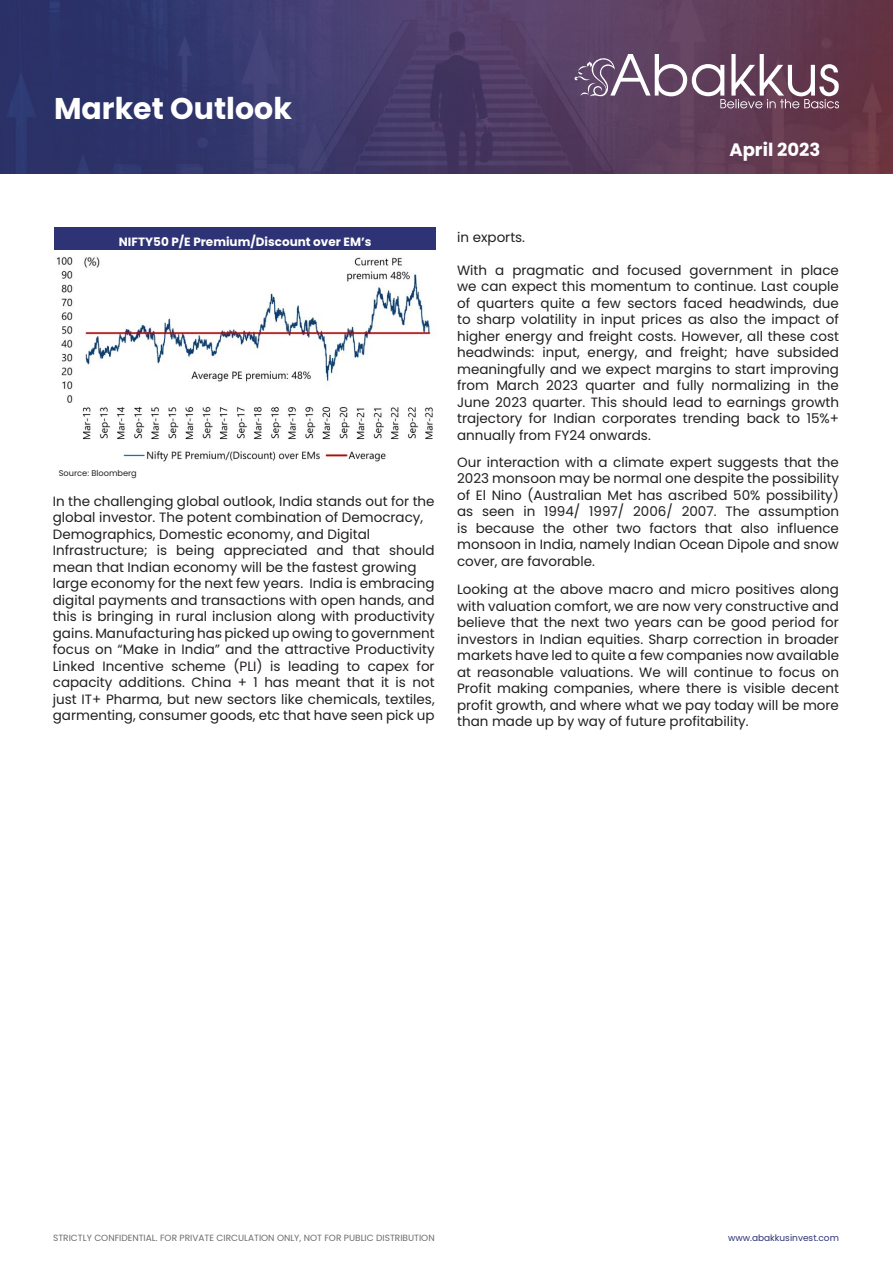
<style>
.page{position:relative;width:893px;height:1263px;background:#fff}
.page>*{position:absolute;margin:0;border:0;box-sizing:border-box;transform-origin:0 0}
.t1{font:700 30px "Poppins";color:#fff}
.t2{font:700 18px "Poppins";color:#fff}
.t3{font:13.5px/16.5px "Poppins";color:#231f20;text-align:justify}
.t4{font:700 12px "Poppins";color:#fff}
.t5{font:9px "Poppins";color:#6c6d70}
.t6{font:9px "Poppins";color:#2e3375}
.t7{font:8.25px "Poppins";color:#231f20}
</style>
<div class="page">
<img style="left:0;top:0;width:893px;height:173px">
<svg style="left:574px;top:53px;width:265px;height:55px"></svg>
<div style="left:54px;top:227px;width:382px;height:25px;background:#2e3375"></div>
<img style="left:54px;top:250px;width:382px;height:212px">
<p class="t1" style="left:54px;top:91px;width:239px">Market Outlook</p>
<h2 class="t2" style="left:729px;top:139px;width:92px">April 2023</h2>
<p class="t4" style="left:119px;top:235px;width:254px">NIFTY50 P/E Premium/Discount over EM’s</p>
<p class="t7" style="left:59px;top:468px;width:80px">Source: Bloomberg</p>
<p class="t3" style="left:53px;top:493px;width:383px">In the challenging global outlook, India stands out for the</p>
<p class="t3" style="left:53px;top:509px;width:372px">global investor. The potent combination of Democracy,</p>
<p class="t3" style="left:53px;top:526px;width:319px">Demographics, Domestic economy, and Digital</p>
<p class="t3" style="left:53px;top:542px;width:383px">Infrastructure; is being appreciated and that should mean that Indian economy will be the fastest growing</p>
<p class="t3" style="left:53px;top:575px;width:383px">large economy for the next few years. India is embracing digital payments and transactions with open hands, and this is bringing in rural inclusion along with productivity gains. Manufacturing has picked up owing to government focus on “Make in India” and the attractive Productivity Linked Incentive scheme (PLI) is leading to capex for capacity additions. China + 1 has meant that it is not just IT+ Pharma, but new sectors like chemicals, textiles, garmenting, consumer goods, etc that have seen pick up</p>
<p class="t3" style="left:457px;top:229px;width:69px">in exports.</p>
<p class="t3" style="left:457px;top:262px;width:383px">With a pragmatic and focused government in place we can expect this momentum to continue. Last couple of quarters quite a few sectors faced headwinds, due to sharp volatility in input prices as also the impact of higher energy and freight costs. However, all these cost headwinds: input, energy, and freight; have subsided meaningfully and we expect margins to start improving from March 2023 quarter and fully normalizing in the June 2023 quarter. This should lead to earnings growth trajectory for Indian corporates trending back to 15%+ annually from FY24 onwards.</p>
<p class="t3" style="left:457px;top:454px;width:383px">Our interaction with a climate expert suggests that the 2023 monsoon may be normal one despite the possibility of El Nino (Australian Met has ascribed 50% possibility) as seen in 1994/ 1997/ 2006/ 2007. The assumption is because the other two factors that also influence monsoon in India, namely Indian Ocean Dipole and snow cover, are favorable.</p>
<p class="t3" style="left:457px;top:581px;width:383px">Looking at the above macro and micro positives along with valuation comfort, we are now very constructive and believe that the next two years can be good period for investors in Indian equities. Sharp correction in broader markets have led to quite a few companies now available at reasonable valuations. We will continue to focus on Profit making companies, where there is visible decent profit growth, and where what we pay today will be more than made up by way of future profitability.</p>
<p class="t5" style="left:53px;top:1232px;width:383px">STRICTLY CONFIDENTIAL. FOR PRIVATE CIRCULATION ONLY, NOT FOR PUBLIC DISTRIBUTION</p>
<p class="t6" style="left:728px;top:1232px;width:112px">www.abakkusinvest.com</p>
</div>
